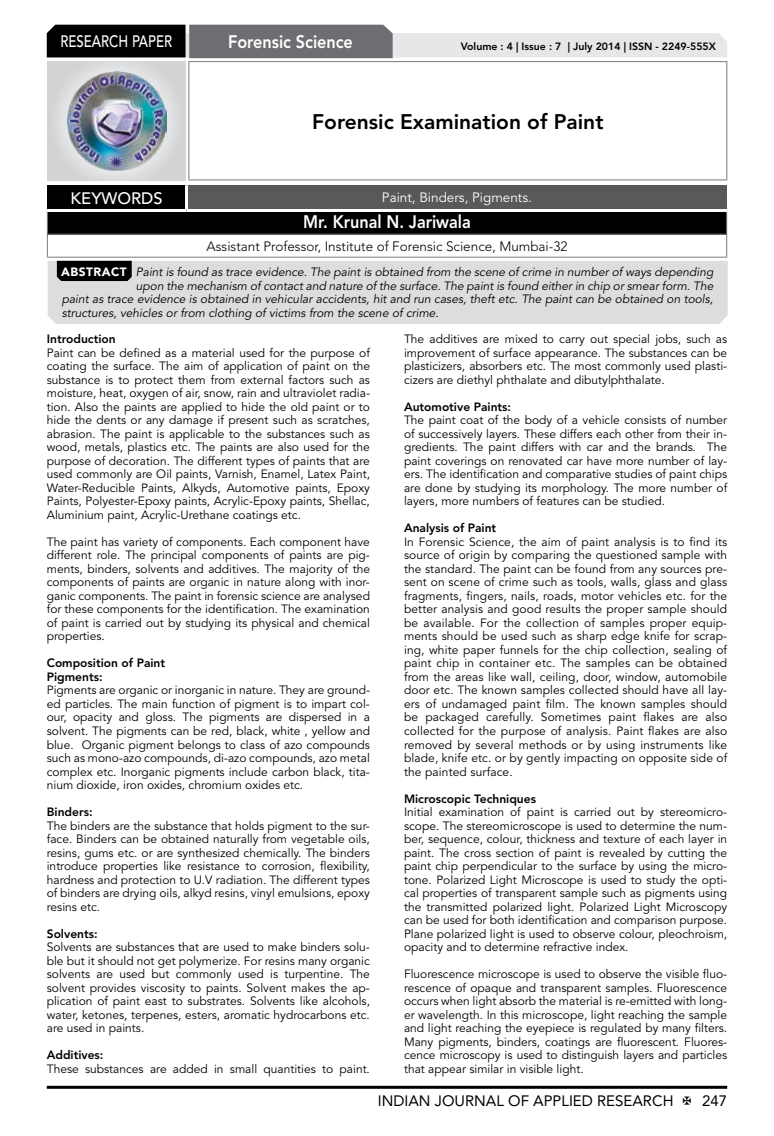
<style>
.page{position:relative;width:774px;height:1136px;background:#fff}
.page>*{position:absolute;margin:0;border:0;box-sizing:border-box;transform-origin:0 0}
.t1{font:800 21px "Avenir LT Std";color:#000}
.t2{font:800 18px "Avenir LT Std";color:#fff;scale:.9 1}
.t3{font:500 16.5px "Avenir LT Std";color:#fff;scale:.8 1}
.t4{font:500 16.5px "Avenir LT Std";color:#fff}
.t5{font:15px "Avenir LT Std";color:#000}
.t6{font:300 13.5px "Avenir LT Std";color:#000}
.t7{font:13.5px "Avenir LT Std";color:#fff}
.t8{font:12px/13.5px "Avenir LT Std";color:#000;text-align:justify}
.t9{font:italic 12px "Avenir LT Std";color:#000}
.t10{font:800 12px/13.5px "Avenir LT Std";color:#000}
.t11{font:800 10.5px "Avenir LT Std";color:#000}
.s1{font-weight:900;font-style:normal;color:#fff}
</style>
<div class="page">
<hr style="left:47px;top:1085px;width:680px;height:3px;background:#000">
<div style="left:48px;top:62px;width:137px;height:118px;background:linear-gradient(to right,#d9dadb,#d9dadb)"></div>
<img style="left:68px;top:71px;width:99px;height:100px">
<svg style="left:47px;top:25px;width:680px;height:33px;background:#979899"></svg>
<hr style="left:188px;top:61px;width:539px;height:1px;background:#808285">
<hr style="left:188px;top:62px;width:1px;height:117px;background:#808285">
<hr style="left:726px;top:62px;width:1px;height:117px;background:#808285">
<hr style="left:188px;top:179px;width:539px;height:1px;background:#808285">
<div style="left:47px;top:208px;width:680px;height:26px;background:#000"></div>
<hr style="left:47px;top:234px;width:680px;height:1px;background:#808285">
<svg style="left:47px;top:212px;width:1px;height:45px"></svg>
<svg style="left:726px;top:212px;width:1px;height:45px"></svg>
<hr style="left:47px;top:257px;width:680px;height:1px;background:#808285">
<div style="left:47px;top:185px;width:139px;height:25px;background:#000"></div>
<div style="left:186px;top:185px;width:541px;height:25px;background:#58595b"></div>
<hr style="left:185px;top:185px;width:3px;height:24px;background:#fff">
<hr style="left:47px;top:209px;width:139px;height:3px;background:#fff">
<hr style="left:186px;top:209px;width:541px;height:3px;background:#fff">
<div style="left:48px;top:261px;width:680px;height:63px;background:#dcddde"></div>
<svg style="left:57px;top:261px;width:75px;height:20px"></svg>
<h3 class="t3" style="left:60px;top:32px;width:139px">RESEARCH PAPER</h3>
<h2 class="t2" style="left:228px;top:31px;width:140px">Forensic Science</h2>
<p class="t11" style="left:461px;top:41px;width:257px">Volume : 4 | Issue : 7 | July 2014 | ISSN - 2249-555X</p>
<h1 class="t1" style="left:312px;top:109px;width:293px">Forensic Examination of Paint</h1>
<h3 class="t4" style="left:71px;top:189px;width:94px">KEYWORDS</h3>
<p class="t7" style="left:382px;top:189px;width:151px">Paint, Binders, Pigments.</p>
<h2 class="t2" style="left:303px;top:211px;width:188px">Mr. Krunal N. Jariwala</h2>
<p class="t6" style="left:207px;top:238px;width:362px">Assistant Professor, Institute of Forensic Science, Mumbai-32</p>
<p class="t9" style="left:61px;top:265px;width:654px"><span class="s1">ABSTRACT</span> Paint is found as trace evidence. The paint is obtained from the scene of crime in number of ways depending</p>
<p class="t9" style="left:136px;top:279px;width:579px">upon the mechanism of contact and nature of the surface. The paint is found either in chip or smear form. The</p>
<p class="t9" style="left:62px;top:292px;width:653px">paint as trace evidence is obtained in vehicular accidents, hit and run cases, theft etc. The paint can be obtained on tools,</p>
<p class="t9" style="left:62px;top:306px;width:379px">structures, vehicles or from clothing of victims from the scene of crime.</p>
<p class="t10" style="left:47px;top:332px;width:70px">Introduction</p>
<p class="t8" style="left:47px;top:346px;width:325px">Paint can be defined as a material used for the purpose of coating the surface. The aim of application of paint on the substance is to protect them from external factors such as moisture, heat, oxygen of air, snow, rain and ultraviolet radia&shy;tion. Also the paints are applied to hide the old paint or to hide the dents or any damage if present such as scratches, abrasion. The paint is applicable to the substances such as wood, metals, plastics etc. The paints are also used for the purpose of decoration. The different types of paints that are used commonly are Oil paints, Varnish, Enamel, Latex Paint, Water-Reducible Paints, Alkyds, Automotive paints, Epoxy Paints, Polyester-Epoxy paints, Acrylic-Epoxy paints, Shellac, Aluminium paint, Acrylic-Urethane coatings etc.</p>
<p class="t8" style="left:47px;top:535px;width:325px">The paint has variety of components. Each component have different role. The principal components of paints are pig&shy;ments, binders, solvents and additives. The majority of the components of paints are organic in nature along with inor&shy;ganic components. The paint in forensic science are analysed for these components for the identification. The examination of paint is carried out by studying its physical and chemical properties.</p>
<p class="t10" style="left:47px;top:656px;width:120px">Composition of Paint<br>Pigments:</p>
<p class="t8" style="left:47px;top:683px;width:325px">Pigments are organic or inorganic in nature. They are ground&shy;ed particles. The main function of pigment is to impart col&shy;our, opacity and gloss. The pigments are dispersed in a solvent. The pigments can be red, black, white , yellow and blue. Organic pigment belongs to class of azo compounds such as mono-azo compounds, di-azo compounds, azo metal complex etc. Inorganic pigments include carbon black, tita&shy;nium dioxide, iron oxides, chromium oxides etc.</p>
<p class="t10" style="left:47px;top:805px;width:47px">Binders:</p>
<p class="t8" style="left:47px;top:818px;width:325px">The binders are the substance that holds pigment to the sur&shy;face. Binders can be obtained naturally from vegetable oils, resins, gums etc. or are synthesized chemically. The binders introduce properties like resistance to corrosion, flexibility, hardness and protection to U.V radiation. The different types of binders are drying oils, alkyd resins, vinyl emulsions, epoxy resins etc.</p>
<p class="t10" style="left:47px;top:926px;width:52px">Solvents:</p>
<p class="t8" style="left:47px;top:940px;width:325px">Solvents are substances that are used to make binders solu&shy;ble but it should not get polymerize. For resins many organic solvents are used but commonly used is turpentine. The solvent provides viscosity to paints. Solvent makes the ap&shy;plication of paint east to substrates. Solvents like alcohols, water, ketones, terpenes, esters, aromatic hydrocarbons etc. are used in paints.</p>
<p class="t10" style="left:47px;top:1048px;width:58px">Additives:</p>
<p class="t8" style="left:47px;top:1061px;width:325px">These substances are added in small quantities to paint.</p>
<p class="t8" style="left:404px;top:332px;width:325px">The additives are mixed to carry out special jobs, such as improvement of surface appearance. The substances can be plasticizers, absorbers etc. The most commonly used plasti&shy;cizers are diethyl phthalate and dibutylphthalate.</p>
<p class="t10" style="left:404px;top:400px;width:109px">Automotive Paints:</p>
<p class="t8" style="left:404px;top:413px;width:325px">The paint coat of the body of a vehicle consists of number of successively layers. These differs each other from their in&shy;gredients. The paint differs with car and the brands. The paint coverings on renovated car have more number of lay&shy;ers. The identification and comparative studies of paint chips are done by studying its morphology. The more number of layers, more numbers of features can be studied.</p>
<p class="t10" style="left:404px;top:521px;width:94px">Analysis of Paint</p>
<p class="t8" style="left:404px;top:535px;width:325px">In Forensic Science, the aim of paint analysis is to find its source of origin by comparing the questioned sample with the standard. The paint can be found from any sources pre&shy;sent on scene of crime such as tools, walls, glass and glass fragments, fingers, nails, roads, motor vehicles etc. for the better analysis and good results the proper sample should be available. For the collection of samples proper equip&shy;ments should be used such as sharp edge knife for scrap&shy;ing, white paper funnels for the chip collection, sealing of paint chip in container etc. The samples can be obtained from the areas like wall, ceiling, door, window, automobile door etc. The known samples collected should have all lay&shy;ers of undamaged paint film. The known samples should be packaged carefully. Sometimes paint flakes are also collected for the purpose of analysis. Paint flakes are also removed by several methods or by using instruments like blade, knife etc. or by gently impacting on opposite side of the painted surface.</p>
<p class="t10" style="left:404px;top:791px;width:134px">Microscopic Techniques</p>
<p class="t8" style="left:404px;top:805px;width:325px">Initial examination of paint is carried out by stereomicro&shy;scope. The stereomicroscope is used to determine the num&shy;ber, sequence, colour, thickness and texture of each layer in paint. The cross section of paint is revealed by cutting the paint chip perpendicular to the surface by using the micro&shy;tone. Polarized Light Microscope is used to study the opti&shy;cal properties of transparent sample such as pigments using the transmitted polarized light. Polarized Light Microscopy can be used for both identification and comparison purpose.<br>Plane polarized light is used to observe colour, pleochroism, opacity and to determine refractive index.</p>
<p class="t8" style="left:404px;top:967px;width:325px">Fluorescence microscope is used to observe the visible fluo&shy;rescence of opaque and transparent samples. Fluorescence occurs when light absorb the material is re-emitted with long&shy;er wavelength. In this microscope, light reaching the sample and light reaching the eyepiece is regulated by many filters.<br>Many pigments, binders, coatings are fluorescent. Fluores&shy;cence microscopy is used to distinguish layers and particles that appear similar in visible light.</p>
<p class="t5" style="left:378px;top:1091px;width:297px">INDIAN JOURNAL OF APPLIED RESEARCH</p>
<p class="t5" style="left:702px;top:1091px;width:27px">247</p>
</div>
